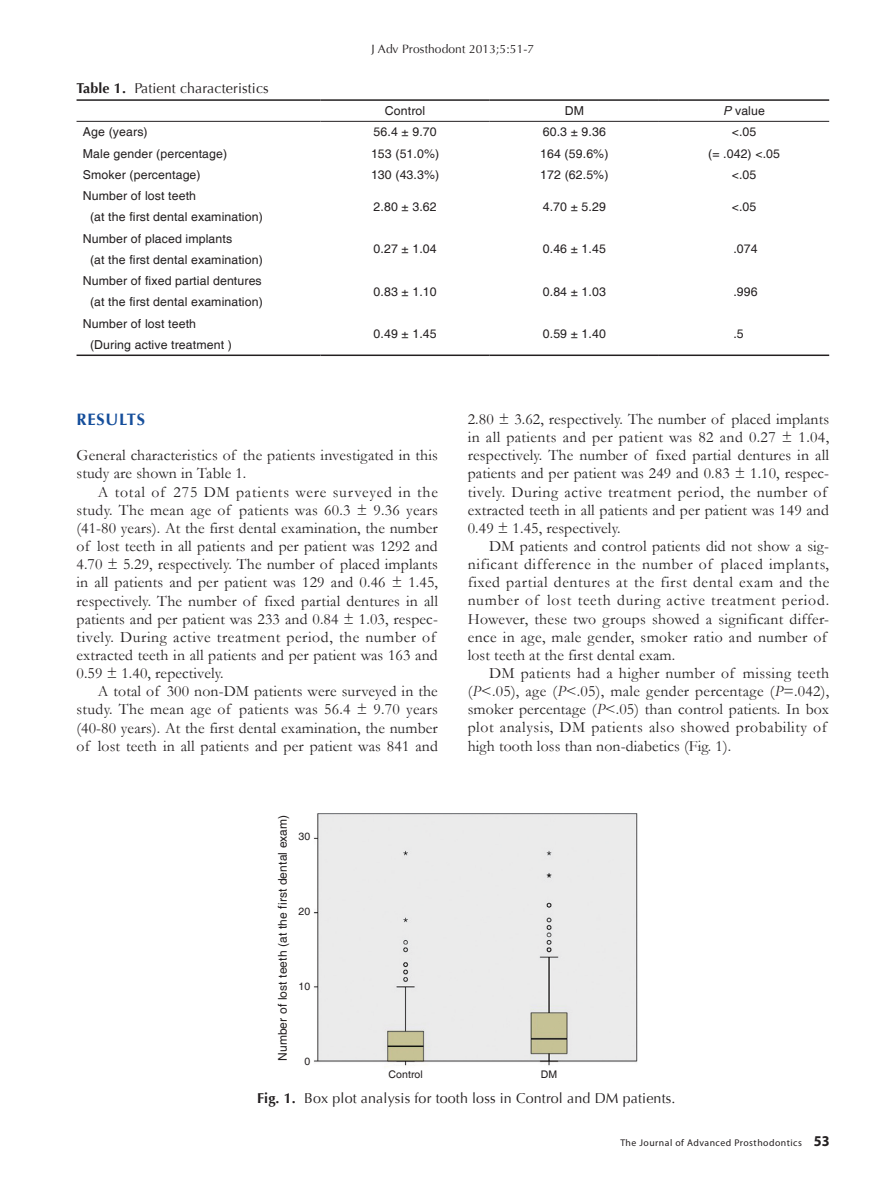
<style>
.page{position:relative;width:893px;height:1191px;background:#fff}
.page>*{position:absolute;margin:0;border:0;box-sizing:border-box;transform-origin:0 0}
.t1{font:700 16.5px "Optima";letter-spacing:.05em;color:#154e9b}
.t2{font:15.75px/18.1px "Garamond";letter-spacing:.01em;color:#231f20}
.t3{font:14.25px "Optima";letter-spacing:.01em;color:#231f20}
.t4{font:12.3px/21.3px "Helvetica";letter-spacing:.01em;color:#231f20}
.t5{font:12px "Helvetica";letter-spacing:.01em;color:#231f20}
.t6{font:12px "Optima";letter-spacing:.01em;color:#231f20}
.t7{font:10.5px "Helvetica";letter-spacing:.01em;color:#231f20}
.t8{font:9.75px "Myriad Pro";letter-spacing:.05em;color:#231f20}
.s1{font-weight:700}
.s2{font-style:italic}
.s3{font-weight:700;font-size:15px}
</style>
<div class="page">
<hr style="left:77px;top:121px;width:243px;height:1px;background:#231f20">
<hr style="left:320px;top:121px;width:170px;height:1px;background:#231f20">
<hr style="left:490px;top:121px;width:169px;height:1px;background:#231f20">
<hr style="left:659px;top:121px;width:170px;height:1px;background:#231f20">
<hr style="left:77px;top:99px;width:243px;height:2px;background:#231f20">
<hr style="left:320px;top:99px;width:170px;height:2px;background:#231f20">
<hr style="left:490px;top:99px;width:169px;height:2px;background:#231f20">
<hr style="left:659px;top:99px;width:170px;height:2px;background:#231f20">
<hr style="left:320px;top:354px;width:170px;height:2px;background:#231f20">
<hr style="left:490px;top:354px;width:169px;height:2px;background:#231f20">
<hr style="left:659px;top:354px;width:170px;height:2px;background:#231f20">
<hr style="left:77px;top:354px;width:243px;height:2px;background:#231f20">
<img style="left:313px;top:813px;width:324px;height:254px">
<p class="t3" style="left:77px;top:80px;width:194px"><span class="s1">Table 1.</span> Patient characteristics</p>
<p class="t6" style="left:371px;top:42px;width:164px">J Adv Prosthodont 2013;5:51-7</p>
<p class="t4" style="left:385px;top:101px;width:42px">Control</p>
<p class="t4" style="left:565px;top:101px;width:21px">DM</p>
<p class="t4" style="left:723px;top:101px;width:43px"><span class="s2">P</span> value</p>
<p class="t4" style="left:83px;top:122px;width:66px">Age (years)</p>
<p class="t4" style="left:374px;top:122px;width:65px">56.4 ± 9.70</p>
<p class="t4" style="left:543px;top:122px;width:65px">60.3 ± 9.36</p>
<p class="t4" style="left:732px;top:122px;width:26px">&lt;.05</p>
<p class="t4" style="left:83px;top:143px;width:146px">Male gender (percentage)</p>
<p class="t4" style="left:371px;top:143px;width:70px">153 (51.0%)</p>
<p class="t4" style="left:540px;top:143px;width:70px">164 (59.6%)</p>
<p class="t4" style="left:708px;top:143px;width:73px">(= .042) &lt;.05</p>
<p class="t4" style="left:83px;top:164px;width:119px">Smoker (percentage)</p>
<p class="t4" style="left:371px;top:164px;width:70px">130 (43.3%)</p>
<p class="t4" style="left:540px;top:164px;width:70px">172 (62.5%)</p>
<p class="t4" style="left:732px;top:164px;width:26px">&lt;.05</p>
<p class="t4" style="left:83px;top:186px;width:115px">Number of lost teeth</p>
<p class="t4" style="left:374px;top:196px;width:65px">2.80 ± 3.62</p>
<p class="t4" style="left:543px;top:196px;width:65px">4.70 ± 5.29</p>
<p class="t4" style="left:732px;top:196px;width:26px">&lt;.05</p>
<p class="t4" style="left:83px;top:207px;width:181px;text-indent:7px">(at the first dental examination)<br>Number of placed implants</p>
<p class="t4" style="left:374px;top:239px;width:65px">0.27 ± 1.04</p>
<p class="t4" style="left:543px;top:239px;width:65px">0.46 ± 1.45</p>
<p class="t4" style="left:733px;top:239px;width:26px">.074</p>
<p class="t4" style="left:83px;top:249px;width:181px;text-align:center">(at the first dental examination)<br>Number of fixed partial dentures</p>
<p class="t4" style="left:374px;top:281px;width:65px">0.83 ± 1.10</p>
<p class="t4" style="left:543px;top:281px;width:65px">0.84 ± 1.03</p>
<p class="t4" style="left:733px;top:281px;width:26px">.996</p>
<p class="t4" style="left:83px;top:292px;width:181px;text-indent:7px">(at the first dental examination)<br>Number of lost teeth</p>
<p class="t4" style="left:374px;top:324px;width:65px">0.49 ± 1.45</p>
<p class="t4" style="left:543px;top:324px;width:65px">0.59 ± 1.40</p>
<p class="t4" style="left:733px;top:324px;width:12px">.5</p>
<p class="t4" style="left:90px;top:334px;width:143px">(During active treatment )</p>
<p class="t1" style="left:77px;top:410px;width:70px">RESULTS</p>
<p class="t2" style="left:77px;top:446px;width:363px">General characteristics of the patients investigated in this study are shown in Table 1.</p>
<p class="t2" style="left:77px;top:482px;width:363px;text-indent:21px">A total of 275 DM patients were surveyed in the study. The mean age of patients was 60.3 ± 9.36 years (41-80 years). At the first dental examination, the number of lost teeth in all patients and per patient was 1292 and 4.70 ± 5.29, respectively. The number of placed implants in all patients and per patient was 129 and 0.46 ± 1.45, respectively. The number of fixed partial dentures in all patients and per patient was 233 and 0.84 ± 1.03, respec&shy;tively. During active treatment period, the number of extracted teeth in all patients and per patient was 163 and 0.59 ± 1.40, repectively.</p>
<p class="t2" style="left:77px;top:682px;width:363px;text-align:justify;text-indent:21px">A total of 300 non-DM patients were surveyed in the study. The mean age of patients was 56.4 ± 9.70 years (40-80 years). At the first dental examination, the number of lost teeth in all patients and per patient was 841 and</p>
<p class="t5" style="left:276px;top:1061px;width:248px;rotate:-90deg">Number of lost teeth (at the first dental exam)</p>
<p class="t7" style="left:299px;top:830px;width:13px">30</p>
<p class="t7" style="left:299px;top:905px;width:13px">20</p>
<p class="t7" style="left:299px;top:980px;width:13px">10</p>
<p class="t7" style="left:304px;top:1055px;width:7px">0</p>
<p class="t2" style="left:468px;top:409px;width:363px">2.80 ± 3.62, respectively. The number of placed implants in all patients and per patient was 82 and 0.27 ± 1.04, respectively. The number of fixed partial dentures in all patients and per patient was 249 and 0.83 ± 1.10, respec&shy;tively. During active treatment period, the number of extracted teeth in all patients and per patient was 149 and 0.49 ± 1.45, respectively.</p>
<p class="t2" style="left:468px;top:536px;width:363px;text-indent:21px">DM patients and control patients did not show a sig&shy;nificant difference in the number of placed implants, fixed partial dentures at the first dental exam and the number of lost teeth during active treatment period.<br>However, these two groups showed a significant differ&shy;ence in age, male gender, smoker ratio and number of lost teeth at the first dental exam.</p>
<p class="t2" style="left:468px;top:663px;width:363px;text-indent:21px">DM patients had a higher number of missing teeth (<span class="s2">P</span>&lt;.05), age (<span class="s2">P</span>&lt;.05), male gender percentage (<span class="s2">P</span>=.042), smoker percentage (<span class="s2">P</span>&lt;.05) than control patients. In box plot analysis, DM patients also showed probability of high tooth loss than non-diabetics (Fig. 1).</p>
<p class="t7" style="left:388px;top:1068px;width:36px">Control</p>
<p class="t7" style="left:541px;top:1068px;width:18px">DM</p>
<p class="t3" style="left:257px;top:1090px;width:420px"><span class="s1">Fig. 1.</span> Box plot analysis for tooth loss in Control and DM patients.</p>
<p class="t8" style="left:620px;top:1136px;width:211px">The Journal of Advanced Prosthodontics <span class="s3">53</span></p>
</div>
